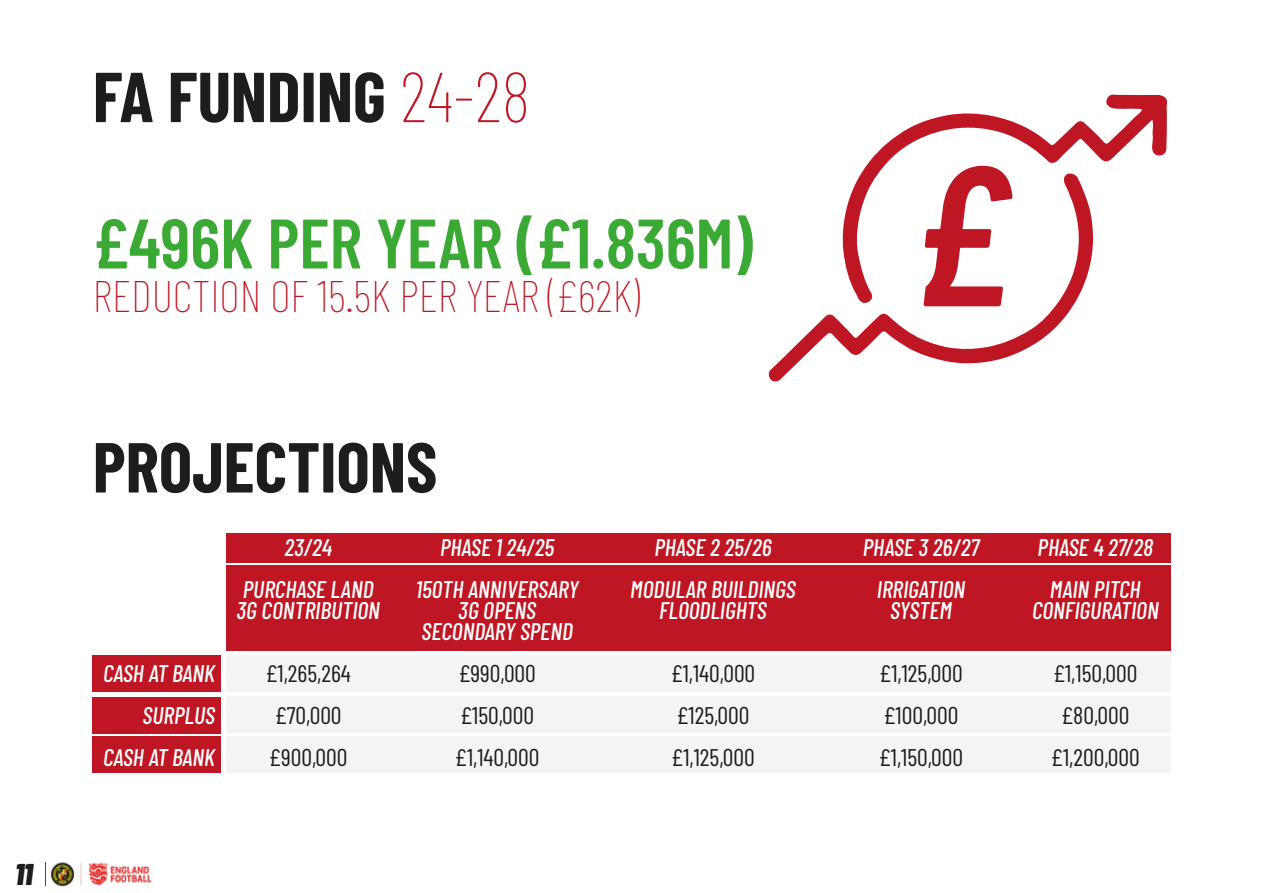
<style>
.page{position:relative;width:1263px;height:893px;background:#fff}
.page>*{position:absolute;margin:0;border:0;box-sizing:border-box;transform-origin:0 0}
.t1{font:700 70.5px "Barlow Condensed";color:#1d1d1b}
.t2{font:600 69.9px "Barlow Condensed";color:#3aaa35}
.t3{font:100 45.15px "Barlow Condensed";color:#be1622}
.t4{font:italic 900 30px "Barlow Condensed";color:#1d1d1b}
.t5{font:italic 500 24px/42px "Barlow Condensed";color:#fff;text-align:center}
.t6{font:24px/42px "Barlow Condensed";color:#1d1d1b}
.s1{font-weight:100;color:#be1622}
</style>
<div class="page">
<svg style="left:862px;top:94px;width:306px;height:78px"></svg>
<svg style="left:768px;top:172px;width:325px;height:210px"></svg>
<svg style="left:923px;top:166px;width:89px;height:140px"></svg>
<div style="left:226px;top:656px;width:944px;height:36px;background:#f4f4f4"></div>
<div style="left:226px;top:696px;width:944px;height:36px;background:#f4f4f4"></div>
<div style="left:226px;top:737px;width:944px;height:36px;background:#f4f4f4"></div>
<div style="left:93px;top:656px;width:128px;height:36px;background:#be1622"></div>
<div style="left:93px;top:697px;width:128px;height:36px;background:#be1622"></div>
<div style="left:93px;top:737px;width:128px;height:36px;background:#be1622"></div>
<div style="left:226px;top:533px;width:944px;height:29px;background:#be1622"></div>
<div style="left:226px;top:565px;width:944px;height:85px;background:#be1622"></div>
<svg style="left:45px;top:862px;width:1px;height:23px"></svg>
<img style="left:51px;top:862px;width:101px;height:25px">
<p class="t4" style="left:15px;top:853px;width:19px">11</p>
<h1 class="t1" style="left:93px;top:47px;width:439px">FA FUNDING <span class="s1">24-28</span></h1>
<h2 class="t2" style="left:93px;top:194px;width:661px">£496K PER YEAR (£1.836M)</h2>
<h3 class="t3" style="left:93px;top:263px;width:548px">REDUCTION OF 15.5K PER YEAR (£62K)</h3>
<h1 class="t1" style="left:93px;top:417px;width:346px">PROJECTIONS</h1>
<p class="t5" style="left:103px;top:651px;width:114px;text-align:right">CASH AT BANK<br>SURPLUS<br>CASH AT BANK</p>
<p class="t5" style="left:243px;top:525px;width:132px">23/24<br>PURCHASE LAND</p>
<p class="t5" style="left:236px;top:588px;width:145px">3G CONTRIBUTION</p>
<p class="t6" style="left:265px;top:651px;width:87px">£1,265,264 £70,000 £900,000</p>
<p class="t5" style="left:416px;top:525px;width:164px">PHASE 1 24/25<br>150TH ANNIVERSARY</p>
<p class="t5" style="left:422px;top:599px;width:153px;line-height:21px">3G OPENS<br>SECONDARY SPEND</p>
<p class="t6" style="left:455px;top:651px;width:86px">£990,000 £150,000 £1,140,000</p>
<p class="t5" style="left:630px;top:525px;width:167px">PHASE 2 25/26<br>MODULAR BUILDINGS</p>
<p class="t5" style="left:659px;top:588px;width:109px">FLOODLIGHTS</p>
<p class="t6" style="left:671px;top:651px;width:86px">£1,140,000 £125,000 £1,125,000</p>
<p class="t5" style="left:863px;top:525px;width:118px">PHASE 3 26/27<br>IRRIGATION</p>
<p class="t5" style="left:890px;top:588px;width:63px">SYSTEM</p>
<p class="t6" style="left:879px;top:651px;width:86px">£1,125,000 £100,000 £1,150,000</p>
<p class="t5" style="left:1037px;top:525px;width:117px">PHASE 4 27/28<br>MAIN PITCH</p>
<p class="t5" style="left:1032px;top:588px;width:128px">CONFIGURATION</p>
<p class="t6" style="left:1051px;top:651px;width:90px;text-align:center">£1,150,000 £80,000 £1,200,000</p>
</div>
